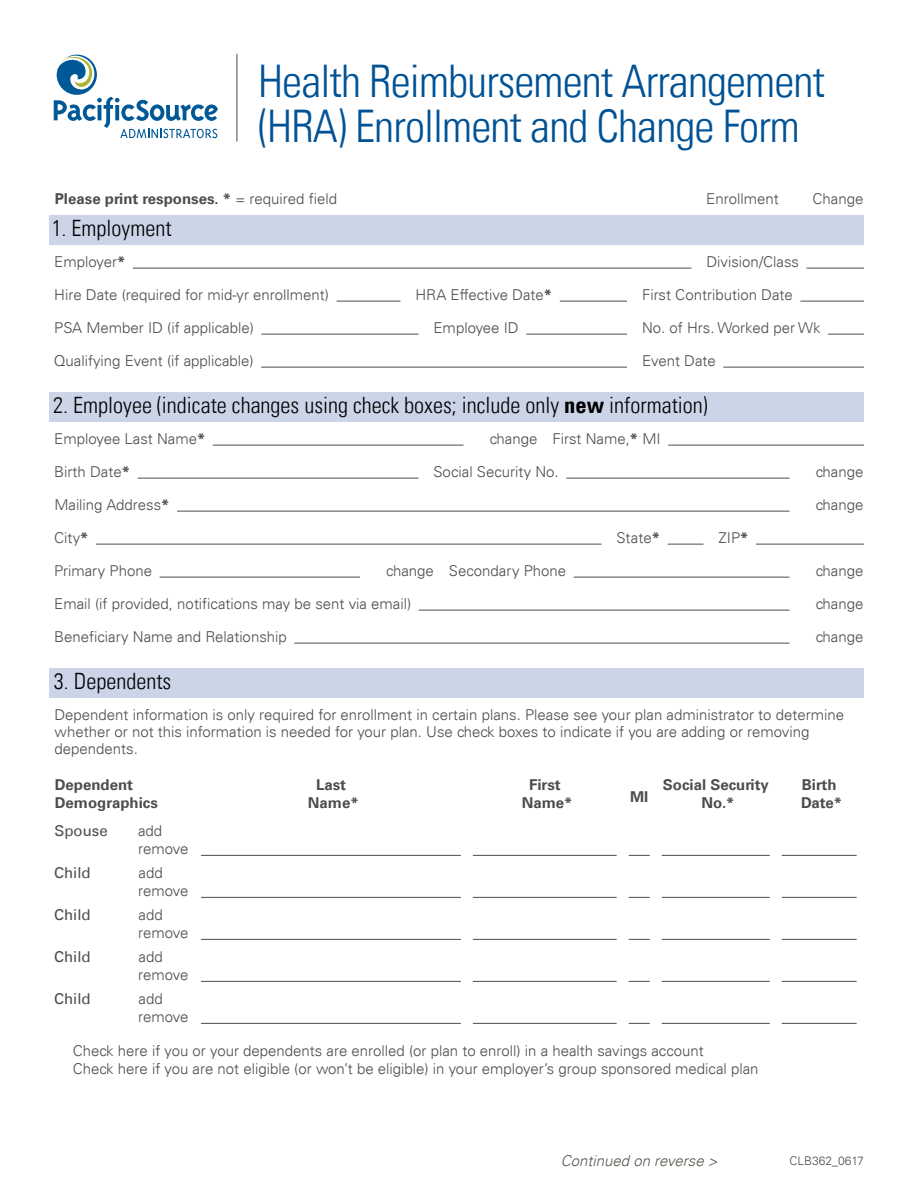
<style>
.page{position:relative;width:918px;height:1188px;background:#fff}
.page>*{position:absolute;margin:0;border:0;box-sizing:border-box;transform-origin:0 0}
.t1{font:300 condensed 45px/45px "Univers LT";letter-spacing:-.02em;color:#005295}
.Header_3{font:300 condensed 22.5px "Univers LT";color:#000}
.Form_Fields-City_Sta{font:300 15px "Univers LT";color:#4d4d4f}
.Body{font:300 15px/17.2px "Univers LT";color:#4d4d4f}
.Body-2{font:700 15px/18px "Univers LT";color:#4d4d4f;text-align:center}
.Form_Line{font:300 15px "Univers LT";color:#4d4d4f}
.t2{font:15px "Univers LT";color:#4d4d4f}
.Body-3{font:italic 300 15px "Univers LT";color:#55584e}
.t3{font:300 12px "Univers LT";color:#4d4d4f}
.s1{font-weight:300}
.s2{font-weight:700}
</style>
<div class="page">
<div style="left:50px;top:215px;width:814px;height:30px;background:#ccd4e8"></div>
<hr style="left:133px;top:268px;width:559px;height:1px;background:#4d4d4f">
<hr style="left:807px;top:268px;width:57px;height:1px;background:#4d4d4f">
<hr style="left:337px;top:301px;width:63px;height:1px;background:#4d4d4f">
<hr style="left:560px;top:301px;width:67px;height:1px;background:#4d4d4f">
<hr style="left:800px;top:301px;width:64px;height:1px;background:#4d4d4f">
<hr style="left:261px;top:334px;width:157px;height:1px;background:#4d4d4f">
<hr style="left:526px;top:334px;width:101px;height:1px;background:#4d4d4f">
<hr style="left:828px;top:334px;width:36px;height:1px;background:#4d4d4f">
<hr style="left:261px;top:367px;width:366px;height:1px;background:#4d4d4f">
<hr style="left:723px;top:367px;width:141px;height:1px;background:#4d4d4f">
<div style="left:50px;top:392px;width:814px;height:30px;background:#ccd4e8"></div>
<hr style="left:213px;top:445px;width:251px;height:1px;background:#4d4d4f">
<hr style="left:668px;top:445px;width:196px;height:1px;background:#4d4d4f">
<hr style="left:138px;top:478px;width:281px;height:1px;background:#4d4d4f">
<hr style="left:566px;top:478px;width:224px;height:1px;background:#4d4d4f">
<hr style="left:177px;top:511px;width:613px;height:1px;background:#4d4d4f">
<hr style="left:96px;top:544px;width:506px;height:1px;background:#4d4d4f">
<hr style="left:668px;top:544px;width:35px;height:1px;background:#4d4d4f">
<hr style="left:756px;top:544px;width:108px;height:1px;background:#4d4d4f">
<hr style="left:160px;top:577px;width:200px;height:1px;background:#4d4d4f">
<hr style="left:574px;top:577px;width:216px;height:1px;background:#4d4d4f">
<hr style="left:419px;top:610px;width:371px;height:1px;background:#4d4d4f">
<hr style="left:294px;top:643px;width:496px;height:1px;background:#4d4d4f">
<div style="left:50px;top:668px;width:814px;height:30px;background:#ccd4e8"></div>
<hr style="left:201px;top:855px;width:260px;height:1px;background:#4d4d4f">
<hr style="left:473px;top:855px;width:144px;height:1px;background:#4d4d4f">
<svg style="left:629px;top:855px;width:21px;height:1px"></svg>
<hr style="left:662px;top:855px;width:108px;height:1px;background:#4d4d4f">
<hr style="left:782px;top:855px;width:75px;height:1px;background:#4d4d4f">
<hr style="left:201px;top:897px;width:260px;height:1px;background:#4d4d4f">
<hr style="left:473px;top:897px;width:144px;height:1px;background:#4d4d4f">
<svg style="left:629px;top:897px;width:21px;height:1px"></svg>
<hr style="left:662px;top:897px;width:108px;height:1px;background:#4d4d4f">
<hr style="left:782px;top:897px;width:75px;height:1px;background:#4d4d4f">
<hr style="left:201px;top:939px;width:260px;height:1px;background:#4d4d4f">
<hr style="left:473px;top:939px;width:144px;height:1px;background:#4d4d4f">
<svg style="left:629px;top:939px;width:21px;height:1px"></svg>
<hr style="left:662px;top:939px;width:108px;height:1px;background:#4d4d4f">
<hr style="left:782px;top:939px;width:75px;height:1px;background:#4d4d4f">
<hr style="left:201px;top:981px;width:260px;height:1px;background:#4d4d4f">
<hr style="left:473px;top:981px;width:144px;height:1px;background:#4d4d4f">
<svg style="left:629px;top:981px;width:21px;height:1px"></svg>
<hr style="left:662px;top:981px;width:108px;height:1px;background:#4d4d4f">
<hr style="left:782px;top:981px;width:75px;height:1px;background:#4d4d4f">
<hr style="left:201px;top:1023px;width:260px;height:1px;background:#4d4d4f">
<hr style="left:473px;top:1023px;width:144px;height:1px;background:#4d4d4f">
<svg style="left:629px;top:1023px;width:21px;height:1px"></svg>
<hr style="left:662px;top:1023px;width:108px;height:1px;background:#4d4d4f">
<hr style="left:782px;top:1023px;width:75px;height:1px;background:#4d4d4f">
<hr style="left:237px;top:54px;width:1px;height:88px;background:#4d4d4f">
<svg style="left:54px;top:55px;width:164px;height:83px"></svg>
<p class="t1" style="left:258px;top:58px;width:568px">Health Reimbursement Arrangement (HRA) Enrollment and Change Form</p>
<p class="Body-2" style="left:55px;top:190px;width:284px">Please print responses. * <span class="s1">= required field</span></p>
<p class="Body" style="left:706px;top:190px;width:74px">Enrollment</p>
<p class="Body" style="left:813px;top:190px;width:52px">Change</p>
<p class="Header_3" style="left:52px;top:214px;width:121px">1. Employment</p>
<p class="Form_Line" style="left:54px;top:253px;width:73px">Employer<span class="s2">*</span></p>
<p class="Form_Line" style="left:706px;top:253px;width:94px">Division/Class</p>
<p class="Form_Fields-City_Sta" style="left:54px;top:286px;width:276px">Hire Date (required for mid-yr enrollment)</p>
<p class="Form_Fields-City_Sta" style="left:416px;top:286px;width:138px">HRA Effective Date<span class="s2">*</span></p>
<p class="Form_Fields-City_Sta" style="left:642px;top:286px;width:152px">First Contribution Date</p>
<p class="Form_Line" style="left:54px;top:319px;width:201px">PSA Member ID (if applicable)</p>
<p class="Form_Line" style="left:434px;top:319px;width:87px">Employee ID</p>
<p class="Form_Line" style="left:642px;top:319px;width:180px">No. of Hrs. Worked per Wk</p>
<p class="Form_Fields-City_Sta" style="left:54px;top:352px;width:201px">Qualifying Event (if applicable)</p>
<p class="Form_Fields-City_Sta" style="left:642px;top:352px;width:75px">Event Date</p>
<p class="Header_3" style="left:53px;top:391px;width:656px">2. Employee (indicate changes using check boxes; include only <span class="s2">new</span> information)</p>
<p class="Form_Fields-City_Sta" style="left:54px;top:430px;width:153px">Employee Last Name<span class="s2">*</span></p>
<p class="Form_Fields-City_Sta" style="left:490px;top:430px;width:172px">change First Name,<span class="s2">*</span> MI</p>
<p class="Form_Fields-City_Sta" style="left:54px;top:463px;width:77px">Birth Date<span class="s2">*</span></p>
<p class="Form_Fields-City_Sta" style="left:434px;top:463px;width:127px">Social Security No.</p>
<p class="Form_Fields-City_Sta" style="left:816px;top:463px;width:49px">change</p>
<p class="Form_Fields-City_Sta" style="left:54px;top:496px;width:117px">Mailing Address<span class="s2">*</span></p>
<p class="Form_Fields-City_Sta" style="left:816px;top:496px;width:49px">change</p>
<p class="Form_Fields-City_Sta" style="left:54px;top:529px;width:36px">City<span class="s2">*</span></p>
<p class="Form_Fields-City_Sta" style="left:616px;top:529px;width:45px">State<span class="s2">*</span></p>
<p class="Form_Fields-City_Sta" style="left:718px;top:529px;width:32px">ZIP<span class="s2">*</span></p>
<p class="Form_Fields-City_Sta" style="left:54px;top:562px;width:99px">Primary Phone</p>
<p class="Form_Fields-City_Sta" style="left:386px;top:562px;width:181px">change Secondary Phone</p>
<p class="Form_Fields-City_Sta" style="left:816px;top:562px;width:49px">change</p>
<p class="Form_Fields-City_Sta" style="left:54px;top:595px;width:358px">Email (if provided, notifications may be sent via email)</p>
<p class="Form_Fields-City_Sta" style="left:816px;top:595px;width:49px">change</p>
<p class="Form_Fields-City_Sta" style="left:54px;top:628px;width:234px">Beneficiary Name and Relationship</p>
<p class="Form_Fields-City_Sta" style="left:816px;top:628px;width:49px">change</p>
<p class="Header_3" style="left:54px;top:667px;width:119px">3. Dependents</p>
<p class="Body" style="left:54px;top:706px;width:791px">Dependent information is only required for enrollment in certain plans. Please see your plan administrator to determine whether or not this information is needed for your plan. Use check boxes to indicate if you are adding or removing dependents.</p>
<p class="Body-2" style="left:55px;top:776px;width:105px;text-align:left">Dependent<br>Demographics</p>
<p class="Body-2" style="left:308px;top:776px;width:52px">Last<br>Name*</p>
<p class="Body-2" style="left:522px;top:776px;width:52px">First<br>Name*</p>
<p class="Body-2" style="left:630px;top:787px;width:20px">MI</p>
<p class="Body-2" style="left:663px;top:776px;width:108px">Social Security<br>No.*</p>
<p class="Body-2" style="left:801px;top:776px;width:43px;text-align:left">Birth<br>Date*</p>
<p class="t2" style="left:54px;top:822px;width:55px">Spouse</p>
<p class="Body" style="left:138px;top:822px;width:26px">add</p>
<p class="Body" style="left:138px;top:840px;width:52px">remove</p>
<p class="t2" style="left:54px;top:864px;width:38px">Child</p>
<p class="Body" style="left:139px;top:864px;width:26px">add</p>
<p class="Body" style="left:138px;top:882px;width:52px">remove</p>
<p class="t2" style="left:54px;top:906px;width:38px">Child</p>
<p class="Body" style="left:139px;top:906px;width:26px">add</p>
<p class="Body" style="left:138px;top:924px;width:52px">remove</p>
<p class="t2" style="left:54px;top:948px;width:38px">Child</p>
<p class="Body" style="left:139px;top:948px;width:26px">add</p>
<p class="Body" style="left:138px;top:966px;width:52px">remove</p>
<p class="t2" style="left:54px;top:990px;width:38px">Child</p>
<p class="Body" style="left:139px;top:990px;width:26px">add</p>
<p class="Body" style="left:138px;top:1008px;width:52px">remove</p>
<p class="Form_Fields-City_Sta" style="left:73px;top:1041px;width:633px">Check here if you or your dependents are enrolled (or plan to enroll) in a health savings account</p>
<p class="Form_Fields-City_Sta" style="left:73px;top:1059px;width:687px">Check here if you are not eligible (or won’t be eligible) in your employer’s group sponsored medical plan</p>
<p class="Body-3" style="left:561px;top:1152px;width:158px">Continued on reverse &gt;</p>
<p class="t3" style="left:789px;top:1153px;width:76px">CLB362_0617</p>
</div>
